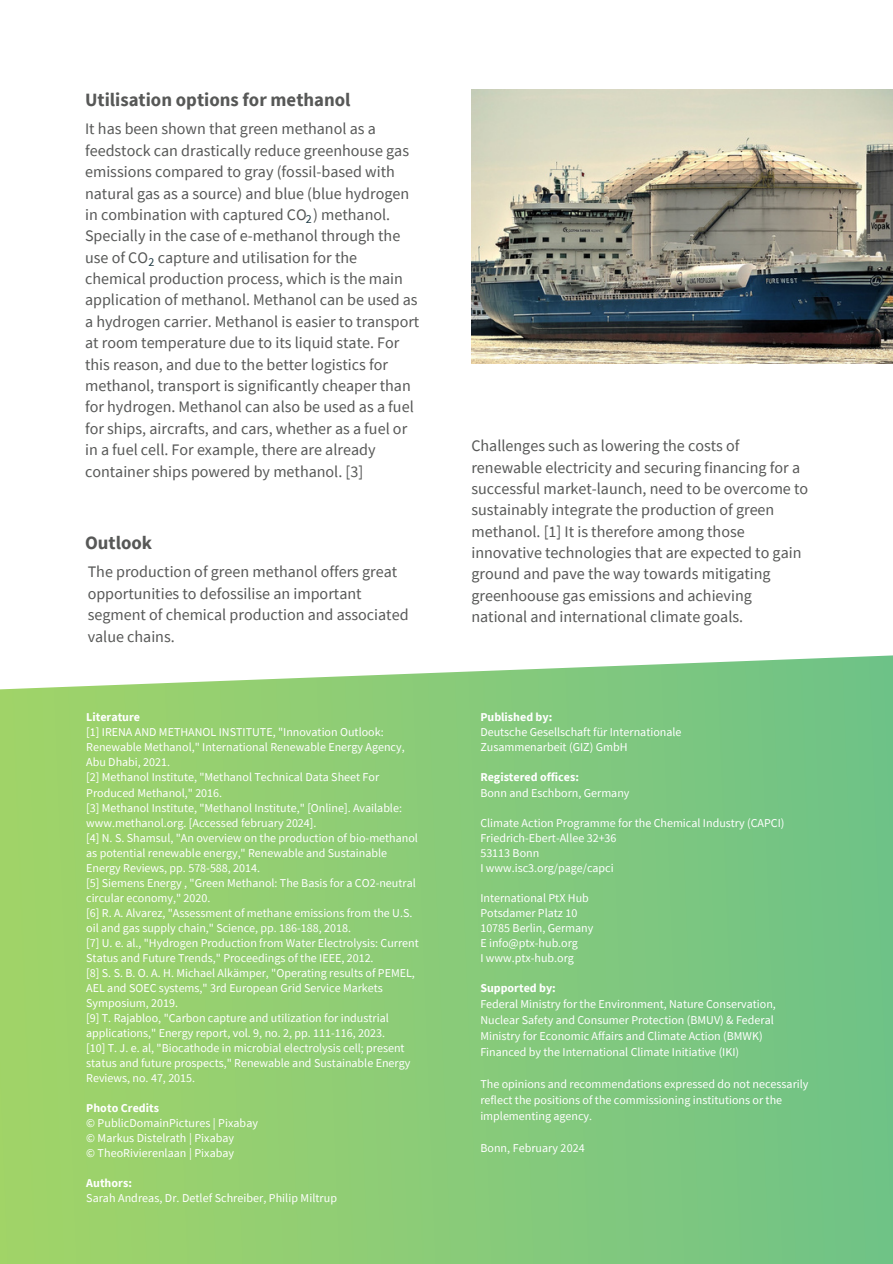
<style>
.page{position:relative;width:893px;height:1264px;background:#fff}
.page>*{position:absolute;margin:0;border:0;box-sizing:border-box;transform-origin:0 0}
.t1{font:700 18.75px "Source Sans Pro";color:#575857}
.t2{font:16.05px/21.3px "Source Sans Pro";color:#575857}
.t3{font:12px/15px "Source Sans Pro";color:#fff}
.t4{font:700 12px "Source Sans Pro";color:#fff}
.t5{font:12px "Source Sans Pro";color:#1c3842}
</style>
<div class="page">
<img style="left:0;top:655px;width:892px;height:608px">
<img style="left:471px;top:89px;width:421px;height:275px">
<p class="t1" style="left:85px;top:88px;width:267px">Utilisation options for methanol</p>
<p class="t2" style="left:85px;top:118px;width:336px">It has been shown that green methanol as a feedstock can drastically reduce greenhouse gas emissions compared to gray (fossil-based with natural gas as a source) and blue (blue hydrogen in combination with captured CO ) methanol.<br>Specially in the case of e-methanol through the use of CO capture and utilisation for the chemical production process, which is the main application of methanol. Methanol can be used as a hydrogen carrier. Methanol is easier to transport at room temperature due to its liquid state. For this reason, and due to the better logistics for methanol, transport is significantly cheaper than for hydrogen. Methanol can also be used as a fuel for ships, aircrafts, and cars, whether as a fuel or in a fuel cell. For example, there are already container ships powered by methanol. [3]</p>
<p class="t5" style="left:306px;top:211px;width:7px">2</p>
<p class="t5" style="left:148px;top:254px;width:7px">2</p>
<p class="t1" style="left:85px;top:530px;width:69px">Outlook</p>
<p class="t2" style="left:88px;top:561px;width:322px">The production of green methanol offers great opportunities to defossilise an important segment of chemical production and associated value chains.</p>
<p class="t4" style="left:86px;top:709px;width:55px">Literature</p>
<p class="t3" style="left:86px;top:724px;width:320px">[1] IRENA AND METHANOL INSTITUTE, "Innovation Outlook:<br>Renewable Methanol," International Renewable Energy Agency,<br>Abu Dhabi, 2021.</p>
<p class="t3" style="left:86px;top:769px;width:294px">[2] Methanol Institute, "Methanol Technical Data Sheet For<br>Produced Methanol," 2016.</p>
<p class="t3" style="left:86px;top:799px;width:317px">[3] Methanol Institute, "Methanol Institute," [Online]. Available: www.methanol.org. [Accessed february 2024].</p>
<p class="t3" style="left:86px;top:829px;width:333px">[4] N. S. Shamsul, "An overview on the production of bio-methanol as potential renewable energy," Renewable and Sustainable<br>Energy Reviews, pp. 578-588, 2014.</p>
<p class="t3" style="left:86px;top:874px;width:331px">[5] Siemens Energy , "Green Methanol: The Basis for a CO2-neutral circular economy," 2020.</p>
<p class="t3" style="left:86px;top:904px;width:328px">[6] R. A. Alvarez, "Assessment of methane emissions from the U.S. oil and gas supply chain," Science, pp. 186-188, 2018.</p>
<p class="t3" style="left:86px;top:934px;width:334px">[7] U. e. al., "Hydrogen Production from Water Electrolysis: Current<br>Status and Future Trends," Proceedings of the IEEE, 2012.</p>
<p class="t3" style="left:86px;top:964px;width:330px">[8] S. S. B. O. A. H. Michael Alkämper, "Operating results of PEMEL,<br>AEL and SOEC systems," 3rd European Grid Service Markets<br>Symposium, 2019.</p>
<p class="t3" style="left:86px;top:1009px;width:304px">[9] T. Rajabloo, "Carbon capture and utilization for industrial applications," Energy report, vol. 9, no. 2, pp. 111-116, 2023.</p>
<p class="t3" style="left:86px;top:1039px;width:325px">[10] T. J. e. al, "Biocathode in microbial electrolysis cell; present status and future prospects," Renewable and Sustainable Energy<br>Reviews, no. 47, 2015.</p>
<p class="t4" style="left:86px;top:1099px;width:74px">Photo Credits</p>
<p class="t3" style="left:86px;top:1114px;width:173px">© PublicDomainPictures | Pixabay</p>
<p class="t3" style="left:86px;top:1129px;width:149px">© Markus Distelrath | Pixabay</p>
<p class="t3" style="left:86px;top:1144px;width:149px">© TheoRivierenlaan | Pixabay</p>
<p class="t4" style="left:86px;top:1174px;width:47px">Authors:</p>
<p class="t3" style="left:86px;top:1189px;width:252px">Sarah Andreas, Dr. Detlef Schreiber, Philip Miltrup</p>
<h2 class="t2" style="left:471px;top:435px;width:338px">Challenges such as lowering the costs of renewable electricity and securing financing for a successful market-launch, need to be overcome to sustainably integrate the production of green methanol. [1] It is therefore among those innovative technologies that are expected to gain ground and pave the way towards mitigating greenhoouse gas emissions and achieving national and international climate goals.</h2>
<p class="t4" style="left:480px;top:709px;width:73px">Published by:</p>
<p class="t3" style="left:480px;top:724px;width:203px">Deutsche Gesellschaft fü r Internationale</p>
<h1 class="t3" style="left:480px;top:739px;width:149px">Zusammenarbeit (GIZ) GmbH</h1>
<h2 class="t4" style="left:480px;top:769px;width:100px">Registered offices:</h2>
<p class="t3" style="left:480px;top:784px;width:151px">Bonn and Eschborn, Germany</p>
<h2 class="t3" style="left:480px;top:814px;width:306px">Climate Action Programme for the Chemical Industry (CAPCI)</h2>
<p class="t3" style="left:480px;top:829px;width:138px">Friedrich-Ebert-Allee 32+36</p>
<p class="t3" style="left:480px;top:844px;width:60px">53113 Bonn</p>
<p class="t3" style="left:480px;top:859px;width:135px">I www.isc3.org/page/capci</p>
<p class="t3" style="left:480px;top:889px;width:110px">International PtX Hub</p>
<p class="t3" style="left:480px;top:904px;width:98px">Potsdamer Platz 10</p>
<p class="t3" style="left:480px;top:919px;width:115px">10785 Berlin, Germany</p>
<p class="t3" style="left:480px;top:934px;width:99px">E info@ptx-hub.org</p>
<p class="t3" style="left:480px;top:949px;width:95px">I www.ptx-hub.org</p>
<p class="t4" style="left:480px;top:979px;width:77px">Supported by:</p>
<p class="t3" style="left:480px;top:995px;width:297px;line-height:16px">Federal Ministry for the Environment, Nature Conservation,<br>Nuclear Safety and Consumer Protection (BMUV) &amp; Federal<br>Ministry for Economic Affairs and Climate Action (BMWK)</p>
<p class="t3" style="left:480px;top:1043px;width:260px">Financed by the International Climate Initiative (IKI)</p>
<p class="t3" style="left:480px;top:1075px;width:329px;line-height:16px">The opinions and recommendations expressed do not necessarily reflect the positions of the commissioning institutions or the implementing agency.</p>
<p class="t3" style="left:480px;top:1139px;width:106px">Bonn, February 2024</p>
</div>
